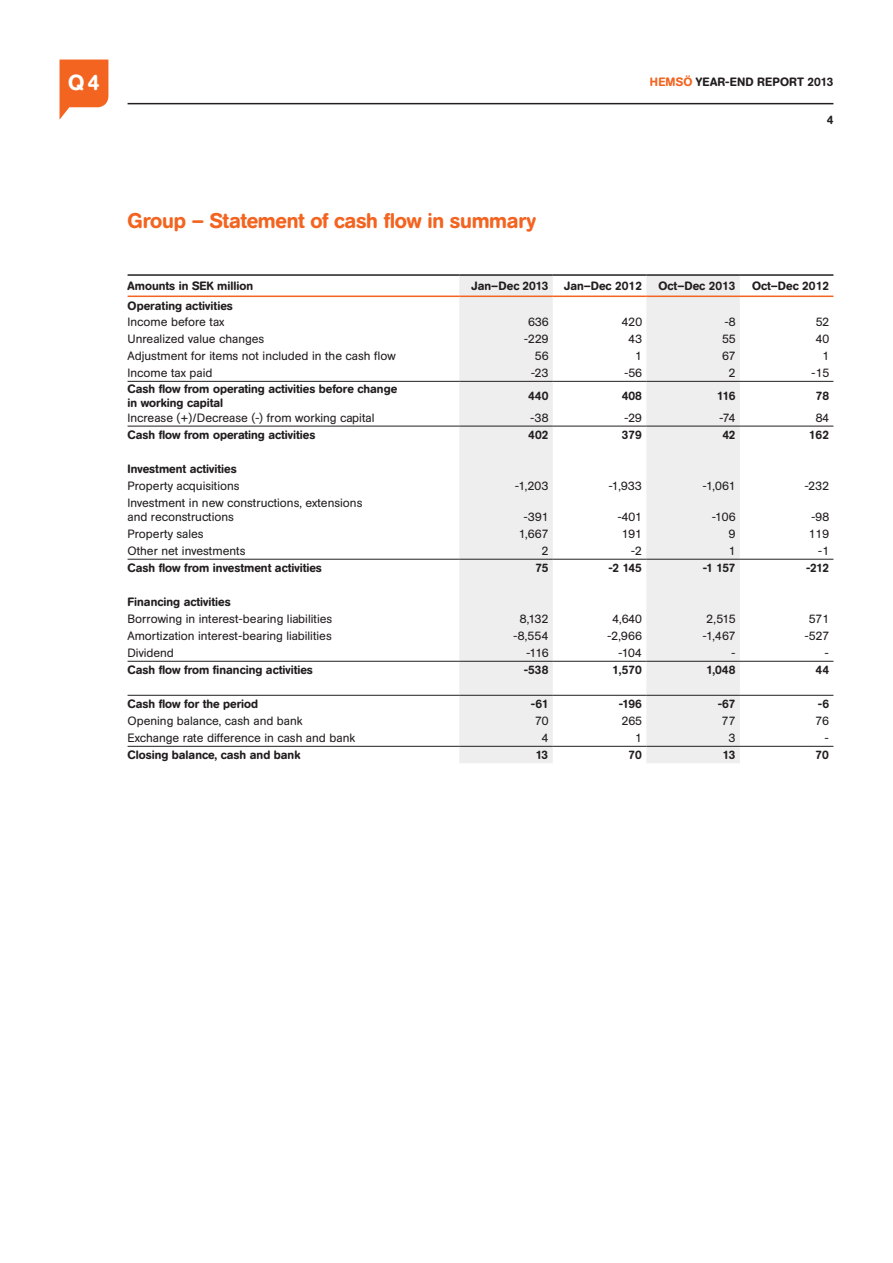
<style>
.page{position:relative;width:893px;height:1263px;background:#fff}
.page>*{position:absolute;margin:0;border:0;box-sizing:border-box;transform-origin:0 0}
.t1{font:500 21.6px "AG Book Rounded Std";color:#fff}
.t2{font:500 21px "AG Book Rounded Std";letter-spacing:-.015em;color:#f36421}
.t3{font:12px/14.4px "AG Book Rounded Std";color:#231f20}
.t4{font:500 12px/14.4px "AG Book Rounded Std";color:#231f20}
.t5{font:500 12px "AG Book Rounded Std";letter-spacing:.02em;color:#231f20}
.s1{color:#f36421}
</style>
<div class="page">
<svg style="left:60px;top:60px;width:48px;height:59px"></svg>
<hr style="left:128px;top:103px;width:705px;height:1px;background:#231f20">
<svg style="left:459px;top:276px;width:281px;height:487px;fill:#eeeeef"></svg>
<hr style="left:128px;top:381px;width:331px;height:1px;background:#231f20">
<hr style="left:459px;top:381px;width:94px;height:1px;background:#231f20">
<hr style="left:553px;top:381px;width:93px;height:1px;background:#231f20">
<hr style="left:646px;top:381px;width:94px;height:1px;background:#231f20">
<hr style="left:740px;top:381px;width:93px;height:1px;background:#231f20">
<hr style="left:128px;top:426px;width:331px;height:1px;background:#231f20">
<hr style="left:459px;top:426px;width:94px;height:1px;background:#231f20">
<hr style="left:553px;top:426px;width:93px;height:1px;background:#231f20">
<hr style="left:646px;top:426px;width:94px;height:1px;background:#231f20">
<hr style="left:740px;top:426px;width:93px;height:1px;background:#231f20">
<hr style="left:128px;top:559px;width:331px;height:1px;background:#231f20">
<hr style="left:459px;top:559px;width:94px;height:1px;background:#231f20">
<hr style="left:553px;top:559px;width:93px;height:1px;background:#231f20">
<hr style="left:646px;top:559px;width:94px;height:1px;background:#231f20">
<hr style="left:740px;top:559px;width:93px;height:1px;background:#231f20">
<hr style="left:128px;top:274px;width:331px;height:2px;background:#231f20">
<hr style="left:459px;top:274px;width:94px;height:2px;background:#231f20">
<hr style="left:553px;top:274px;width:93px;height:2px;background:#231f20">
<hr style="left:646px;top:274px;width:94px;height:2px;background:#231f20">
<hr style="left:740px;top:274px;width:93px;height:2px;background:#231f20">
<hr style="left:128px;top:661px;width:331px;height:1px;background:#231f20">
<hr style="left:459px;top:661px;width:94px;height:1px;background:#231f20">
<hr style="left:553px;top:661px;width:93px;height:1px;background:#231f20">
<hr style="left:646px;top:661px;width:94px;height:1px;background:#231f20">
<hr style="left:740px;top:661px;width:93px;height:1px;background:#231f20">
<hr style="left:128px;top:296px;width:331px;height:1px;background:#f36421">
<hr style="left:459px;top:296px;width:94px;height:1px;background:#f36421">
<hr style="left:553px;top:296px;width:93px;height:1px;background:#f36421">
<hr style="left:646px;top:296px;width:94px;height:1px;background:#f36421">
<hr style="left:740px;top:296px;width:93px;height:1px;background:#f36421">
<hr style="left:128px;top:695px;width:331px;height:1px;background:#231f20">
<hr style="left:459px;top:695px;width:94px;height:1px;background:#231f20">
<hr style="left:553px;top:695px;width:93px;height:1px;background:#231f20">
<hr style="left:646px;top:695px;width:94px;height:1px;background:#231f20">
<hr style="left:740px;top:695px;width:93px;height:1px;background:#231f20">
<hr style="left:128px;top:746px;width:331px;height:1px;background:#231f20">
<hr style="left:459px;top:746px;width:94px;height:1px;background:#231f20">
<hr style="left:553px;top:746px;width:93px;height:1px;background:#231f20">
<hr style="left:646px;top:746px;width:94px;height:1px;background:#231f20">
<hr style="left:740px;top:746px;width:93px;height:1px;background:#231f20">
<h1 class="t1" style="left:68px;top:70px;width:33px">Q4</h1>
<p class="t5" style="left:650px;top:74px;width:185px"><span class="s1">HEMSÖ</span> YEAR-END REPORT 2013</p>
<p class="t4" style="left:827px;top:113px;width:8px">4</p>
<h2 class="t2" style="left:128px;top:209px;width:410px">Group – Statement of cash flow in summary</h2>
<p class="t4" style="left:128px;top:279px;width:127px">Amounts in SEK million</p>
<p class="t4" style="left:471px;top:279px;width:79px">Jan–Dec 2013</p>
<p class="t4" style="left:564px;top:279px;width:80px">Jan–Dec 2012</p>
<p class="t4" style="left:659px;top:279px;width:79px">Oct–Dec 2013</p>
<p class="t4" style="left:752px;top:279px;width:79px">Oct–Dec 2012</p>
<p class="t4" style="left:128px;top:298px;width:107px">Operating activities</p>
<p class="t3" style="left:128px;top:315px;width:98px">Income before tax</p>
<p class="t3" style="left:528px;top:315px;width:22px">636</p>
<p class="t3" style="left:622px;top:315px;width:22px">420</p>
<p class="t3" style="left:724px;top:315px;width:13px">-8</p>
<p class="t3" style="left:816px;top:315px;width:15px">52</p>
<p class="t3" style="left:128px;top:332px;width:138px">Unrealized value changes</p>
<p class="t3" style="left:524px;top:332px;width:26px">-229</p>
<p class="t3" style="left:629px;top:332px;width:15px">43</p>
<p class="t3" style="left:722px;top:332px;width:15px">55</p>
<p class="t3" style="left:816px;top:332px;width:15px">40</p>
<p class="t3" style="left:128px;top:349px;width:270px">Adjustment for items not included in the cash flow</p>
<p class="t3" style="left:535px;top:349px;width:15px">56</p>
<p class="t3" style="left:635px;top:349px;width:8px">1</p>
<p class="t3" style="left:722px;top:349px;width:15px">67</p>
<p class="t3" style="left:822px;top:349px;width:8px">1</p>
<p class="t3" style="left:128px;top:366px;width:86px">Income tax paid</p>
<p class="t3" style="left:531px;top:366px;width:19px">-23</p>
<p class="t3" style="left:624px;top:366px;width:19px">-56</p>
<p class="t3" style="left:729px;top:366px;width:8px">2</p>
<p class="t3" style="left:811px;top:366px;width:19px">-15</p>
<p class="t4" style="left:127px;top:381px;width:271px">Cash flow from operating activities before change in working capital</p>
<p class="t4" style="left:528px;top:389px;width:22px">440</p>
<p class="t4" style="left:622px;top:389px;width:22px">408</p>
<p class="t4" style="left:717px;top:389px;width:20px">116</p>
<p class="t4" style="left:816px;top:389px;width:15px">78</p>
<p class="t3" style="left:127px;top:411px;width:249px">Increase (+)/Decrease (-) from working capital</p>
<p class="t3" style="left:530px;top:411px;width:20px">-38</p>
<p class="t3" style="left:624px;top:411px;width:19px">-29</p>
<p class="t3" style="left:719px;top:411px;width:18px">-74</p>
<p class="t3" style="left:816px;top:411px;width:15px">84</p>
<p class="t4" style="left:127px;top:428px;width:189px">Cash flow from operating activities</p>
<p class="t4" style="left:528px;top:428px;width:22px">402</p>
<p class="t4" style="left:622px;top:428px;width:22px">379</p>
<p class="t4" style="left:722px;top:428px;width:15px">42</p>
<p class="t4" style="left:809px;top:428px;width:22px">162</p>
<p class="t4" style="left:127px;top:462px;width:111px">Investment activities</p>
<p class="t3" style="left:127px;top:479px;width:114px">Property acquisitions</p>
<p class="t3" style="left:515px;top:479px;width:35px">-1,203</p>
<p class="t3" style="left:608px;top:479px;width:35px">-1,933</p>
<p class="t3" style="left:702px;top:479px;width:35px">-1,061</p>
<p class="t3" style="left:804px;top:479px;width:26px">-232</p>
<p class="t3" style="left:127px;top:495px;width:236px">Investment in new constructions, extensions and reconstructions</p>
<p class="t3" style="left:524px;top:510px;width:26px">-391</p>
<p class="t3" style="left:617px;top:510px;width:26px">-401</p>
<p class="t3" style="left:712px;top:510px;width:25px">-106</p>
<p class="t3" style="left:811px;top:510px;width:19px">-98</p>
<p class="t3" style="left:127px;top:527px;width:78px">Property sales</p>
<p class="t3" style="left:519px;top:527px;width:31px">1,667</p>
<p class="t3" style="left:622px;top:527px;width:22px">191</p>
<p class="t3" style="left:729px;top:527px;width:8px">9</p>
<p class="t3" style="left:809px;top:527px;width:22px">119</p>
<p class="t3" style="left:127px;top:544px;width:119px">Other net investments</p>
<p class="t3" style="left:542px;top:544px;width:8px">2</p>
<p class="t3" style="left:631px;top:544px;width:13px">-2</p>
<p class="t3" style="left:729px;top:544px;width:8px">1</p>
<p class="t3" style="left:818px;top:544px;width:13px">-1</p>
<p class="t4" style="left:127px;top:561px;width:196px">Cash flow from investment activities</p>
<p class="t4" style="left:535px;top:561px;width:15px">75</p>
<p class="t4" style="left:608px;top:561px;width:35px">-2 145</p>
<p class="t4" style="left:703px;top:561px;width:34px">-1 157</p>
<p class="t4" style="left:806px;top:561px;width:24px">-212</p>
<p class="t4" style="left:127px;top:595px;width:105px">Financing activities</p>
<p class="t3" style="left:127px;top:612px;width:206px">Borrowing in interest-bearing liabilities</p>
<p class="t3" style="left:520px;top:612px;width:30px">8,132</p>
<p class="t3" style="left:612px;top:612px;width:31px">4,640</p>
<p class="t3" style="left:707px;top:612px;width:30px">2,515</p>
<p class="t3" style="left:809px;top:612px;width:22px">571</p>
<p class="t3" style="left:127px;top:629px;width:206px">Amortization interest-bearing liabilities</p>
<p class="t3" style="left:513px;top:629px;width:37px">-8,554</p>
<p class="t3" style="left:607px;top:629px;width:36px">-2,966</p>
<p class="t3" style="left:702px;top:629px;width:35px">-1,467</p>
<p class="t3" style="left:804px;top:629px;width:26px">-527</p>
<p class="t3" style="left:127px;top:646px;width:48px">Dividend</p>
<p class="t3" style="left:526px;top:646px;width:24px">-116</p>
<p class="t3" style="left:618px;top:646px;width:25px">-104</p>
<p class="t3" style="left:731px;top:646px;width:6px">-</p>
<p class="t3" style="left:825px;top:646px;width:6px">-</p>
<p class="t4" style="left:127px;top:663px;width:187px">Cash flow from financing activities</p>
<p class="t4" style="left:524px;top:663px;width:26px">-538</p>
<p class="t4" style="left:612px;top:663px;width:31px">1,570</p>
<p class="t4" style="left:706px;top:663px;width:31px">1,048</p>
<p class="t4" style="left:816px;top:663px;width:15px">44</p>
<p class="t4" style="left:127px;top:697px;width:132px">Cash flow for the period</p>
<p class="t4" style="left:531px;top:697px;width:19px">-61</p>
<p class="t4" style="left:619px;top:697px;width:25px">-196</p>
<p class="t4" style="left:718px;top:697px;width:19px">-67</p>
<p class="t4" style="left:818px;top:697px;width:13px">-6</p>
<p class="t3" style="left:127px;top:714px;width:177px">Opening balance, cash and bank</p>
<p class="t3" style="left:535px;top:714px;width:15px">70</p>
<p class="t3" style="left:622px;top:714px;width:22px">265</p>
<p class="t3" style="left:722px;top:714px;width:15px">77</p>
<p class="t3" style="left:816px;top:714px;width:15px">76</p>
<p class="t3" style="left:127px;top:731px;width:229px">Exchange rate difference in cash and bank</p>
<p class="t3" style="left:542px;top:731px;width:8px">4</p>
<p class="t3" style="left:635px;top:731px;width:8px">1</p>
<p class="t3" style="left:729px;top:731px;width:8px">3</p>
<p class="t3" style="left:825px;top:731px;width:6px">-</p>
<p class="t4" style="left:127px;top:748px;width:174px">Closing balance, cash and bank</p>
<p class="t4" style="left:535px;top:748px;width:14px">13</p>
<p class="t4" style="left:628px;top:748px;width:15px">70</p>
<p class="t4" style="left:723px;top:748px;width:14px">13</p>
<p class="t4" style="left:815px;top:748px;width:15px">70</p>
</div>
